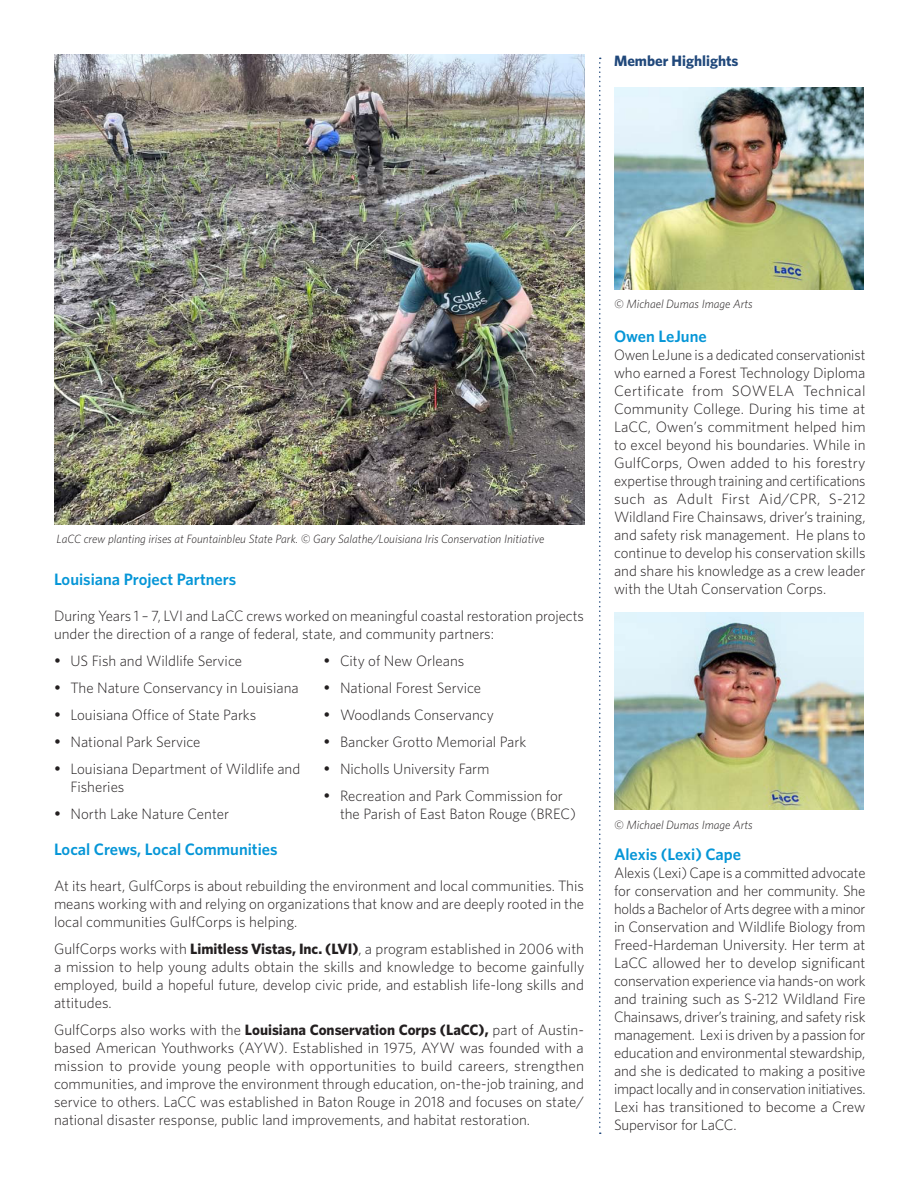
<style>
.page{position:relative;width:918px;height:1188px;background:#fff}
.page>*{position:absolute;margin:0;border:0;box-sizing:border-box;transform-origin:0 0}
.Head_1{font:600 16.5px "Whitney";color:#0696d7}
.Sidebar_text{font:600 16.5px "Whitney";color:#0696d7}
.Sidebar_text-2{font:300 15px/18px "Whitney";color:#231f20}
.Text{font:300 15px/18px "Whitney";color:#231f20;text-align:justify}
.Sidebar_title{font:700 15px "Whitney";color:#20487b}
.t1{font:italic 300 12px "Whitney";color:#231f20}
.s1{font-weight:700}
</style>
<div class="page">
<svg style="left:599px;top:58px;width:2px;height:1076px"></svg>
<img style="left:54px;top:54px;width:530px;height:471px">
<img style="left:614px;top:87px;width:250px;height:202px">
<img style="left:614px;top:613px;width:250px;height:197px">
<p class="Sidebar_title" style="left:614px;top:51px;width:126px">Member Highlights</p>
<p class="t1" style="left:57px;top:531px;width:489px">LaCC crew planting irises at Fountainbleu State Park. © Gary Salathe/Louisiana Iris Conservation Initiative</p>
<p class="Head_1" style="left:54px;top:568px;width:184px">Louisiana Project Partners</p>
<p class="Text" style="left:54px;top:606px;width:532px">During Years 1 – 7, LVI and LaCC crews worked on meaningful coastal restoration projects under the direction of a range of federal, state, and community partners:</p>
<p class="Sidebar_text-2" style="left:54px;top:651px;width:190px">• US Fish and Wildlife Service</p>
<p class="Sidebar_text-2" style="left:54px;top:678px;width:246px">• The Nature Conservancy in Louisiana</p>
<p class="Sidebar_text-2" style="left:54px;top:705px;width:204px">• Louisiana Office of State Parks</p>
<p class="Sidebar_text-2" style="left:54px;top:732px;width:148px">• National Park Service</p>
<p class="Sidebar_text-2" style="left:70px;top:759px;width:231px;text-indent:-16px">• Louisiana Department of Wildlife and<br>Fisheries</p>
<p class="Sidebar_text-2" style="left:54px;top:804px;width:177px">• North Lake Nature Center</p>
<p class="Sidebar_text-2" style="left:324px;top:651px;width:142px">• City of New Orleans</p>
<p class="Sidebar_text-2" style="left:324px;top:678px;width:159px">• National Forest Service</p>
<p class="Sidebar_text-2" style="left:324px;top:705px;width:172px">• Woodlands Conservancy</p>
<p class="Sidebar_text-2" style="left:324px;top:732px;width:204px">• Bancker Grotto Memorial Park</p>
<p class="Sidebar_text-2" style="left:324px;top:759px;width:168px">• Nicholls University Farm</p>
<p class="Sidebar_text-2" style="left:340px;top:786px;width:238px;text-indent:-16px">• Recreation and Park Commission for the Parish of East Baton Rouge (BREC)</p>
<p class="Head_1" style="left:54px;top:838px;width:225px">Local Crews, Local Communities</p>
<p class="Text" style="left:54px;top:876px;width:532px">At its heart, GulfCorps is about rebuilding the environment and local communities. This means working with and relying on organizations that know and are deeply rooted in the local communities GulfCorps is helping.</p>
<p class="Text" style="left:54px;top:939px;width:532px">GulfCorps works with <span class="s1">Limitless Vistas, Inc. (LVI)</span>, a program established in 2006 with a mission to help young adults obtain the skills and knowledge to become gainfully employed, build a hopeful future, develop civic pride, and establish life-long skills and attitudes.</p>
<p class="Text" style="left:54px;top:1020px;width:532px">GulfCorps also works with the <span class="s1">Louisiana Conservation Corps (LaCC),</span> part of Austin&shy;based American Youthworks (AYW). Established in 1975, AYW was founded with a mission to provide young people with opportunities to build careers, strengthen communities, and improve the environment through education, on-the-job training, and service to others. LaCC was established in Baton Rouge in 2018 and focuses on state/ national disaster response, public land improvements, and habitat restoration.</p>
<p class="t1" style="left:614px;top:296px;width:140px">© Michael Dumas Image Arts</p>
<p class="Head_1" style="left:614px;top:325px;width:94px">Owen LeJune</p>
<p class="Sidebar_text-2" style="left:614px;top:345px;width:253px;text-align:justify">Owen LeJune is a dedicated conservationist who earned a Forest Technology Diploma Certificate from SOWELA Technical Community College. During his time at LaCC, Owen’s commitment helped him to excel beyond his boundaries. While in GulfCorps, Owen added to his forestry expertise through training and certifications such as Adult First Aid/CPR, S-212<br>Wildland Fire Chainsaws, driver’s training, and safety risk management. He plans to continue to develop his conservation skills and share his knowledge as a crew leader with the Utah Conservation Corps.</p>
<p class="t1" style="left:614px;top:816px;width:140px">© Michael Dumas Image Arts</p>
<p class="Sidebar_text" style="left:614px;top:843px;width:129px">Alexis (Lexi) Cape</p>
<p class="Sidebar_text-2" style="left:614px;top:863px;width:253px;text-align:justify">Alexis (Lexi) Cape is a committed advocate for conservation and her community. She holds a Bachelor of Arts degree with a minor in Conservation and Wildlife Biology from Freed-Hardeman University. Her term at LaCC allowed her to develop significant conservation experience via hands-on work and training such as S-212 Wildland Fire Chainsaws, driver’s training, and safety risk management. Lexi is driven by a passion for education and environmental stewardship, and she is dedicated to making a positive impact locally and in conservation initiatives.<br>Lexi has transitioned to become a Crew Supervisor for LaCC.</p>
</div>
